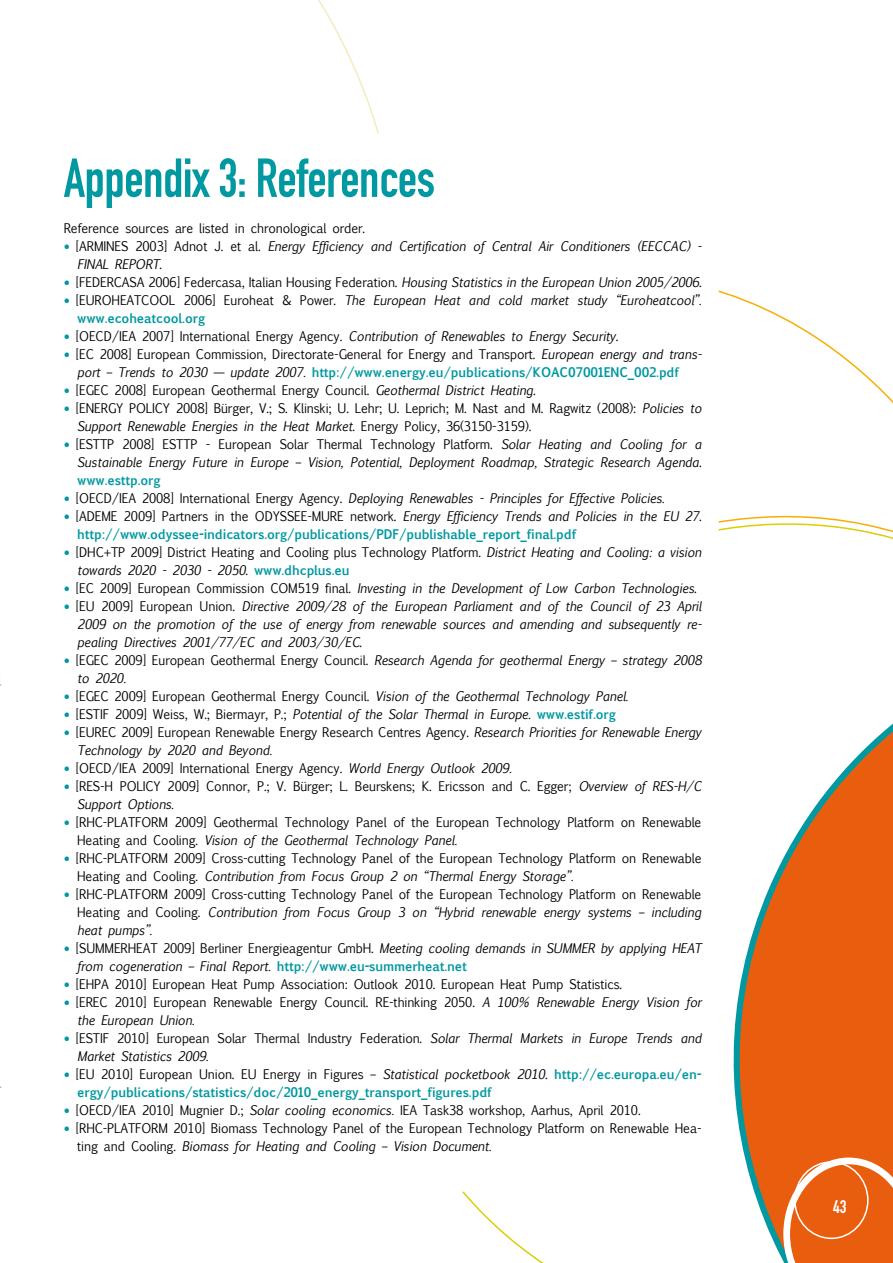
<style>
.page{position:relative;width:893px;height:1263px;background:#fff}
.page>*{position:absolute;margin:0;border:0;box-sizing:border-box;transform-origin:0 0}
.t1{font:54px "DIN Engschrift Std";letter-spacing:-.01em;color:#0098a1}
.t2{font:18px "DIN Engschrift Std";color:#fff}
.t3{font:12.75px/18px "Euphemia UCAS";letter-spacing:-.01em;color:#000}
.t4{font:italic 12.75px/18px "Euphemia UCAS";letter-spacing:-.01em;color:#000}
.t5{font:700 12.75px/18px "Euphemia UCAS";letter-spacing:-.01em;color:#0098a1}
.s1{font-family:"Esprit Std";font-style:normal;color:#0098a1}
.s2{font-style:normal}
.s3{font-family:"Esprit Std";color:#0098a1}
.s4{font-style:italic}
.s5{font-weight:700;font-style:normal;color:#0098a1}
.s6{font-weight:700;color:#0098a1}
.s7{font-family:"Esprit Std";font-weight:400}
.s8{font-weight:400;color:#000}
.s9{font-weight:400;font-style:italic;color:#000}
</style>
<div class="page">
<svg style="left:733px;top:723px;width:160px;height:538px;fill:#e95d0f"></svg>
<svg style="left:783px;top:1157px;width:110px;height:106px;background:#ea702c"></svg>
<div style="left:794px;top:1161px;width:75px;height:78px;border:2px solid #fff;border-radius:50%"></div>
<h1 class="t1" style="left:64px;top:146px;width:373px">Appendix 3: References</h1>
<p class="t3" style="left:64px;top:219px;width:303px">Reference sources are listed in chronological order.</p>
<p class="t4" style="left:77px;top:237px;width:626px;text-indent:-13px"><span class="s1">•</span> <span class="s2">[ARMINES 2003] Adnot J. et al.</span> Energy Efficiency and Certification of Central Air Conditioners (EECCAC) -<br>FINAL REPORT<span class="s2">.</span></p>
<p class="t3" style="left:64px;top:273px;width:639px"><span class="s3">•</span> [FEDERCASA 2006] Federcasa, Italian Housing Federation. <span class="s4">Housing Statistics in the European Union 2005/2006</span>.</p>
<p class="t4" style="left:77px;top:291px;width:626px;text-indent:-13px"><span class="s1">•</span> <span class="s2">[EUROHEATCOOL 2006] Euroheat &amp; Power.</span> The European Heat and cold market study “Euroheatcool”. <span class="s5">www.ecoheatcool.org</span></p>
<p class="t3" style="left:64px;top:327px;width:556px"><span class="s3">•</span> [OECD/IEA 2007] International Energy Agency. <span class="s4">Contribution of Renewables to Energy Security</span>.</p>
<p class="t3" style="left:77px;top:345px;width:626px;text-indent:-13px"><span class="s3">•</span> [EC 2008] European Commission, Directorate-General for Energy and Transport. <span class="s4">European energy and trans&shy;port – Trends to 2030 — update 2007.</span> <span class="s6">http://www.energy.eu/publications/KOAC07001ENC_002.pdf</span></p>
<p class="t3" style="left:64px;top:381px;width:473px"><span class="s3">•</span> [EGEC 2008] European Geothermal Energy Council. <span class="s4">Geothermal District Heating</span>.</p>
<p class="t3" style="left:77px;top:399px;width:626px;text-indent:-13px"><span class="s3">•</span> [ENERGY POLICY 2008] Bürger, V.; S. Klinski; U. Lehr; U. Leprich; M. Nast and M. Ragwitz (2008): <span class="s4">Policies to<br>Support Renewable Energies in the Heat Market</span>. Energy Policy, 36(3150-3159).</p>
<p class="t4" style="left:77px;top:435px;width:626px;text-align:justify;text-indent:-14px"><span class="s1">•</span> <span class="s2">[ESTTP 2008] ESTTP - European Solar Thermal Technology Platform.</span> Solar Heating and Cooling for a Sustainable Energy Future in Europe – Vision, Potential, Deployment Roadmap, Strategic Research Agenda<span class="s2">. </span><span class="s5">www.esttp.org</span></p>
<p class="t4" style="left:64px;top:489px;width:602px"><span class="s1">•</span> <span class="s2">[OECD/IEA 2008] International Energy Agency.</span> Deploying Renewables - Principles for Effective Policies.</p>
<p class="t5" style="left:77px;top:507px;width:626px;text-indent:-13px"><span class="s7">•</span> <span class="s8">[ADEME 2009] Partners in the ODYSSEE-MURE network.</span> <span class="s9">Energy Efficiency Trends and Policies in the EU 27</span><span class="s8">. </span>http://www.odyssee-indicators.org/publications/PDF/publishable_report_final.pdf</p>
<p class="t3" style="left:77px;top:543px;width:626px;text-indent:-14px"><span class="s3">•</span> [DHC+TP 2009] District Heating and Cooling plus Technology Platform. <span class="s4">District Heating and Cooling: a vision towards 2020 - 2030 - 2050</span>. <span class="s6">www.dhcplus.eu</span></p>
<p class="t4" style="left:64px;top:579px;width:634px"><span class="s1">•</span> <span class="s2">[EC 2009] European Commission COM519 final.</span> Investing in the Development of Low Carbon Technologies<span class="s2">.</span></p>
<p class="t4" style="left:77px;top:597px;width:626px;text-align:justify;text-indent:-13px"><span class="s1">•</span> <span class="s2">[EU 2009] European Union.</span> Directive 2009/28 of the European Parliament and of the Council of 23 April 2009 on the promotion of the use of energy from renewable sources and amending and subsequently re&shy;pealing Directives 2001/77/EC and 2003/30/EC<span class="s2">.</span></p>
<p class="t4" style="left:77px;top:651px;width:626px;text-indent:-14px"><span class="s1">•</span> <span class="s2">[EGEC 2009] European Geothermal Energy Council.</span> Research Agenda for geothermal Energy – strategy 2008 to 2020.</p>
<p class="t3" style="left:64px;top:687px;width:566px"><span class="s3">•</span> [EGEC 2009] European Geothermal Energy Council. <span class="s4">Vision of the Geothermal Technology Panel.</span></p>
<p class="t4" style="left:64px;top:705px;width:554px"><span class="s1">•</span> <span class="s2">[ESTIF 2009] Weiss, W.; Biermayr, P.;</span> Potential of the Solar Thermal in Europe. <span class="s5">www.estif.org</span></p>
<p class="t4" style="left:77px;top:723px;width:626px;text-indent:-13px"><span class="s1">•</span> <span class="s2">[EUREC 2009] European Renewable Energy Research Centres Agency.</span> Research Priorities for Renewable Energy<br>Technology by 2020 and Beyond.</p>
<p class="t3" style="left:64px;top:759px;width:450px"><span class="s3">•</span> [OECD/IEA 2009] International Energy Agency. <span class="s4">World Energy Outlook 2009.</span></p>
<p class="t3" style="left:77px;top:777px;width:626px;text-indent:-13px"><span class="s3">•</span> [RES-H POLICY 2009] Connor, P.; V. Bürger; L. Beurskens; K. Ericsson and C. Egger; <span class="s4">Overview of RES-H/C<br>Support Options.</span></p>
<p class="t3" style="left:77px;top:813px;width:626px;text-indent:-14px"><span class="s3">•</span> [RHC-PLATFORM 2009] Geothermal Technology Panel of the European Technology Platform on Renewable<br>Heating and Cooling. <span class="s4">Vision of the Geothermal Technology Panel.</span></p>
<p class="t3" style="left:77px;top:849px;width:626px;text-indent:-14px"><span class="s3">•</span> [RHC-PLATFORM 2009] Cross-cutting Technology Panel of the European Technology Platform on Renewable<br>Heating and Cooling. <span class="s4">Contribution from Focus Group 2 on “Thermal Energy Storage”.</span></p>
<p class="t3" style="left:77px;top:885px;width:626px;text-align:justify;text-indent:-14px"><span class="s3">•</span> [RHC-PLATFORM 2009] Cross-cutting Technology Panel of the European Technology Platform on Renewable Heating and Cooling. <span class="s4">Contribution from Focus Group 3 on “Hybrid renewable energy systems – including heat pumps”.</span></p>
<p class="t4" style="left:77px;top:939px;width:626px;text-indent:-14px"><span class="s1">•</span> <span class="s2">[SUMMERHEAT 2009] Berliner Energieagentur GmbH.</span> Meeting cooling demands in SUMMER by applying HEAT from cogeneration – Final Report. <span class="s5">http://www.eu-summerheat.net</span></p>
<p class="t3" style="left:64px;top:975px;width:560px"><span class="s3">•</span> [EHPA 2010] European Heat Pump Association: Outlook 2010. European Heat Pump Statistics.</p>
<p class="t3" style="left:77px;top:993px;width:626px;text-indent:-13px"><span class="s3">•</span> [EREC 2010] European Renewable Energy Council. RE-thinking 2050. <span class="s4">A 100% Renewable Energy Vision for the European Union.</span></p>
<p class="t4" style="left:77px;top:1029px;width:626px;text-indent:-14px"><span class="s1">•</span> <span class="s2">[ESTIF 2010] European Solar Thermal Industry Federation.</span> Solar Thermal Markets in Europe Trends and<br>Market Statistics 2009.</p>
<p class="t5" style="left:77px;top:1065px;width:626px;text-indent:-14px"><span class="s7">•</span> <span class="s8">[EU 2010] European Union. EU Energy in Figures –</span> <span class="s9">Statistical pocketbook 2010</span><span class="s8">.</span> http://ec.europa.eu/en&shy;ergy/publications/statistics/doc/2010_energy_transport_figures.pdf</p>
<p class="t3" style="left:64px;top:1101px;width:578px"><span class="s3">•</span> [OECD/IEA 2010] Mugnier D.; <span class="s4">Solar cooling economics.</span> IEA Task38 workshop, Aarhus, April 2010.</p>
<p class="t3" style="left:77px;top:1119px;width:626px;text-indent:-14px"><span class="s3">•</span> [RHC-PLATFORM 2010] Biomass Technology Panel of the European Technology Platform on Renewable Hea&shy;ting and Cooling. <span class="s4">Biomass for Heating and Cooling – Vision Document.</span></p>
<h2 class="t2" style="left:833px;top:1196px;width:15px">43</h2>
</div>
